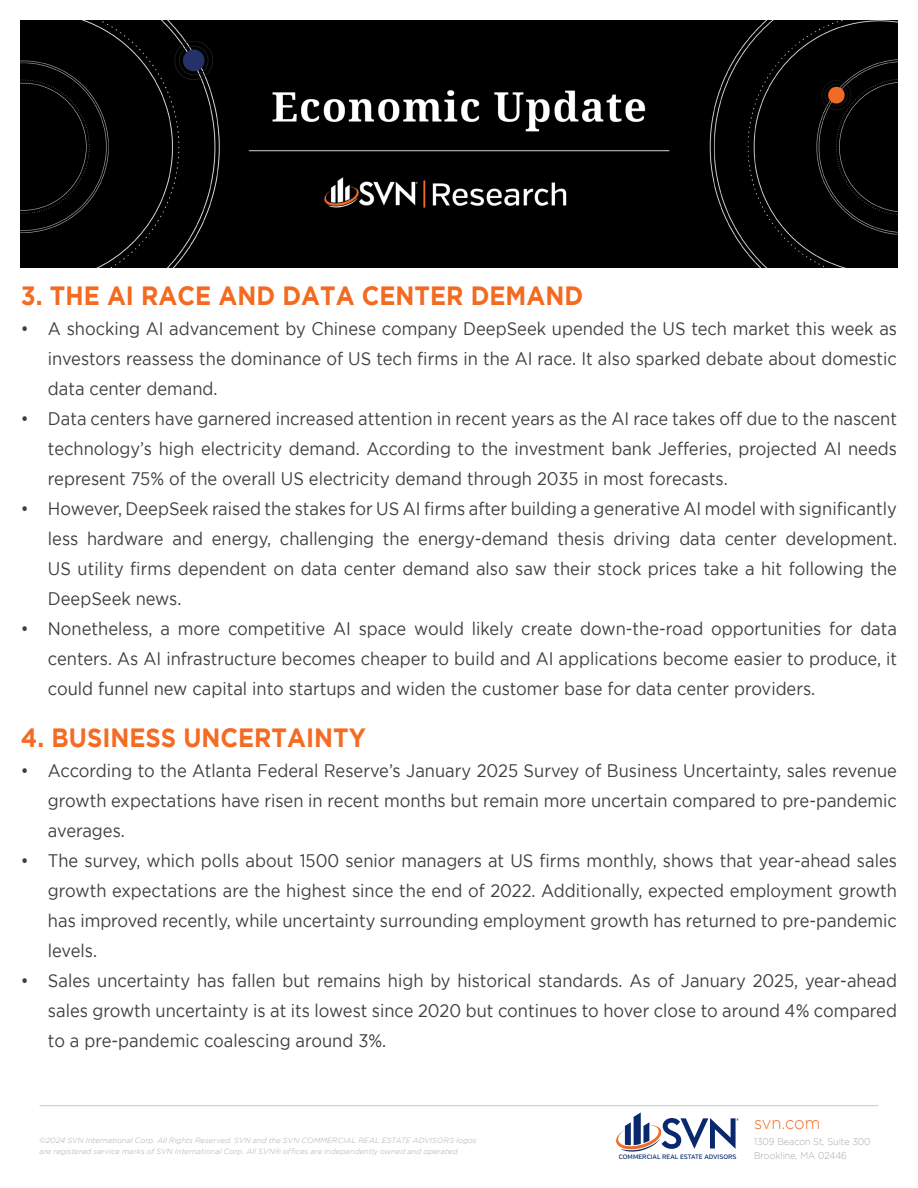
<style>
.page{position:relative;width:918px;height:1188px;background:#fff}
.page>*{position:absolute;margin:0;border:0;box-sizing:border-box;transform-origin:0 0}
.t1{font:700 26.4px "Gotham";color:#f36a21;scale:.91 1}
.t2{font:700 26.4px "Gotham";color:#f46c24;scale:.91 1}
.t3{font:18.15px/30px "Gotham";color:#3e3e3f;text-align:justify;scale:.91 1}
.t4{font:300 17.4px "Gotham";letter-spacing:-.01em;color:#f36a21;scale:.95 1}
.t5{font:300 9.9px/13.5px "Gotham";color:#a8a9ad;scale:.91 1}
.t6{font:italic 300 7.5px/10.5px "Gotham";letter-spacing:.015em;color:#a8a9ad}
.t7{font:500 6.45px "Verb";color:#09286d}
.s1{color:#f46c24}
</style>
<div class="page">
<hr style="left:40px;top:1105px;width:838px;height:1px;background:#c7c8ca">
<svg style="left:616px;top:1112px;width:123px;height:40px"></svg>
<img style="left:21px;top:21px;width:876px;height:247px">
<p class="t1" style="left:21px;top:280px;width:619px"><span class="s1">3.</span> THE AI RACE AND DATA CENTER DEMAND</p>
<p class="t3" style="left:48px;top:313px;width:935px;text-indent:-27px">• A shocking AI advancement by Chinese company DeepSeek upended the US tech market this week as investors reassess the dominance of US tech firms in the AI race. It also sparked debate about domestic data center demand.</p>
<p class="t3" style="left:48px;top:403px;width:935px;text-indent:-27px">• Data centers have garnered increased attention in recent years as the AI race takes off due to the nascent technology’s high electricity demand. According to the investment bank Jefferies, projected AI needs represent 75% of the overall US electricity demand through 2035 in most forecasts.</p>
<p class="t3" style="left:48px;top:493px;width:935px;text-indent:-27px">• However, DeepSeek raised the stakes for US AI firms after building a generative AI model with significantly less hardware and energy, challenging the energy-demand thesis driving data center development.<br>US utility firms dependent on data center demand also saw their stock prices take a hit following the DeepSeek news.</p>
<p class="t3" style="left:48px;top:613px;width:935px;text-indent:-27px">• Nonetheless, a more competitive AI space would likely create down-the-road opportunities for data centers. As AI infrastructure becomes cheaper to build and AI applications become easier to produce, it could funnel new capital into startups and widen the customer base for data center providers.</p>
<p class="t2" style="left:21px;top:723px;width:381px">4. BUSINESS UNCERTAINTY</p>
<p class="t3" style="left:48px;top:756px;width:934px;text-indent:-27px">• According to the Atlanta Federal Reserve’s January 2025 Survey of Business Uncertainty, sales revenue growth expectations have risen in recent months but remain more uncertain compared to pre-pandemic averages.</p>
<p class="t3" style="left:48px;top:846px;width:935px;text-indent:-27px">• The survey, which polls about 1500 senior managers at US firms monthly, shows that year-ahead sales growth expectations are the highest since the end of 2022. Additionally, expected employment growth has improved recently, while uncertainty surrounding employment growth has returned to pre-pandemic levels.</p>
<p class="t3" style="left:48px;top:966px;width:935px;text-indent:-27px">• Sales uncertainty has fallen but remains high by historical standards. As of January 2025, year-ahead sales growth uncertainty is at its lowest since 2020 but continues to hover close to around 4% compared to a pre-pandemic coalescing around 3%.</p>
<p class="t6" style="left:40px;top:1136px;width:438px">©2024 SVN International Corp. All Rights Reserved. SVN and the SVN COMMERCIAL REAL ESTATE ADVISORS logos are registered service marks of SVN International Corp. All SVN® offices are independently owned and operated.</p>
<p class="t7" style="left:619px;top:1153px;width:119px">COMMERCIAL REAL ESTATE ADVISORS</p>
<p class="t4" style="left:754px;top:1113px;width:71px">svn.com</p>
<p class="t5" style="left:754px;top:1135px;width:130px">1309 Beacon St, Suite 300<br>Brookline, MA 02446</p>
</div>
